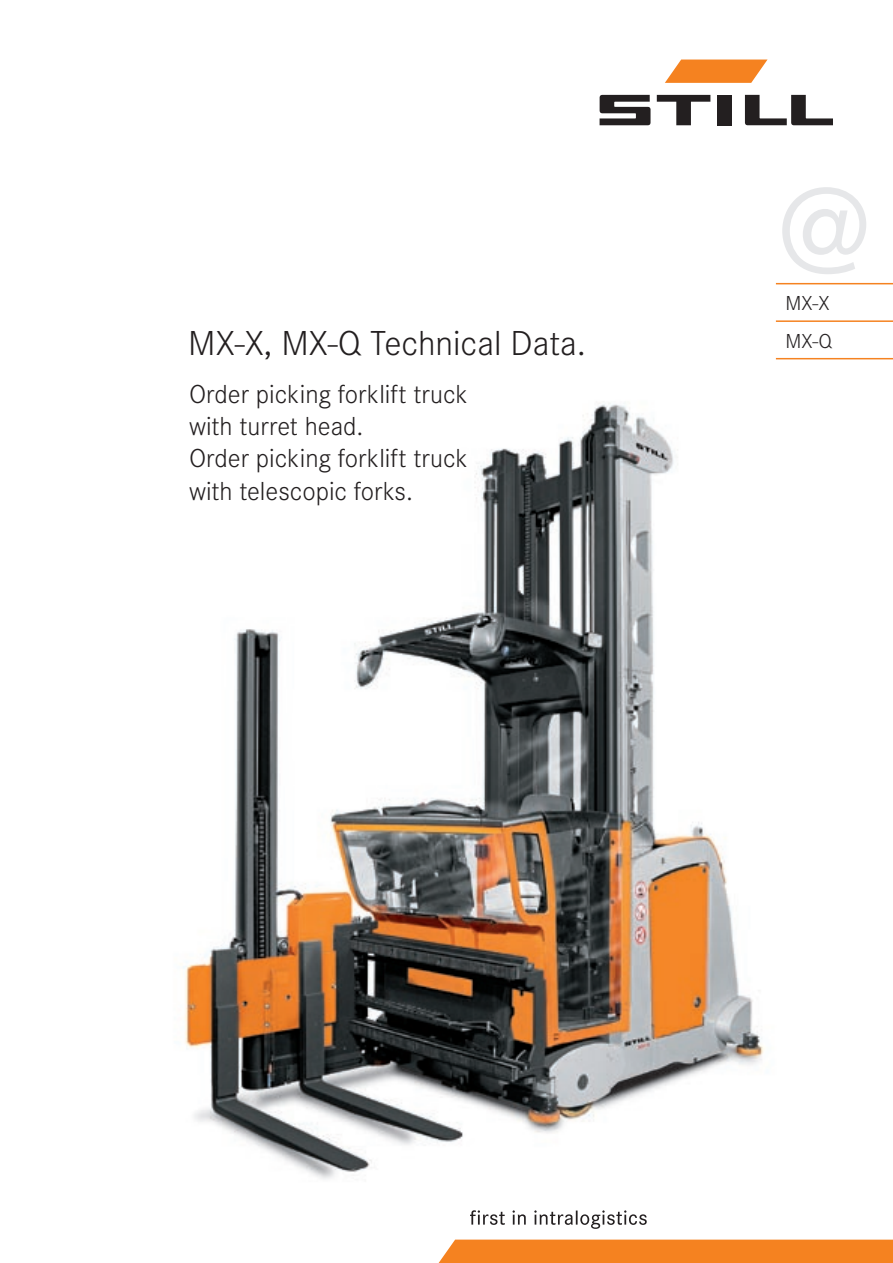
<style>
.page{position:relative;width:893px;height:1263px;background:#fff}
.page>*{position:absolute;margin:0;border:0;box-sizing:border-box;transform-origin:0 0}
.t1{font:500 126px "Corporate S";color:#e6e7e9}
.adresse{font:300 36px "Corporate S";color:#231f20}
.adressebold{font:300 27px "Corporate S";color:#231f20}
.adresse-2{font:300 27px "Corporate S";color:#231f20}
.adresse-3{font:300 21px "Corporate S";color:#231f20}
</style>
<div class="page">
<div style="left:438px;top:1239px;width:455px;height:24px;background:#f58220"></div>
<hr style="left:776px;top:283px;width:117px;height:1px;background:#f58220">
<svg style="left:470px;top:1210px;width:177px;height:19px"></svg>
<svg style="left:657px;top:95px;width:53px;height:30px"></svg>
<div style="left:717px;top:95px;width:14px;height:30px;background:#231f20"></div>
<svg style="left:600px;top:95px;width:50px;height:30px"></svg>
<svg style="left:745px;top:95px;width:88px;height:30px"></svg>
<svg style="left:665px;top:60px;width:102px;height:23px;background:#f69543"></svg>
<hr style="left:776px;top:320px;width:117px;height:2px;background:#f58220">
<hr style="left:776px;top:358px;width:117px;height:1px;background:#f58220">
<img style="left:183px;top:403px;width:581px;height:776px">
<h1 class="t1" style="left:778px;top:159px;width:94px">@</h1>
<p class="adresse-3" style="left:785px;top:292px;width:46px">MX-X</p>
<p class="adresse" style="left:188px;top:322px;width:399px">MX-X, MX-Q Technical Data.</p>
<p class="adresse-3" style="left:785px;top:329px;width:48px">MX-Q</p>
<p class="adresse-2" style="left:189px;top:378px;width:280px">Order picking forklift truck</p>
<p class="adresse-2" style="left:189px;top:411px;width:176px">with turret head.</p>
<p class="adressebold" style="left:189px;top:443px;width:280px">Order picking forklift truck</p>
<p class="adressebold" style="left:189px;top:476px;width:225px">with telescopic forks.</p>
</div>
